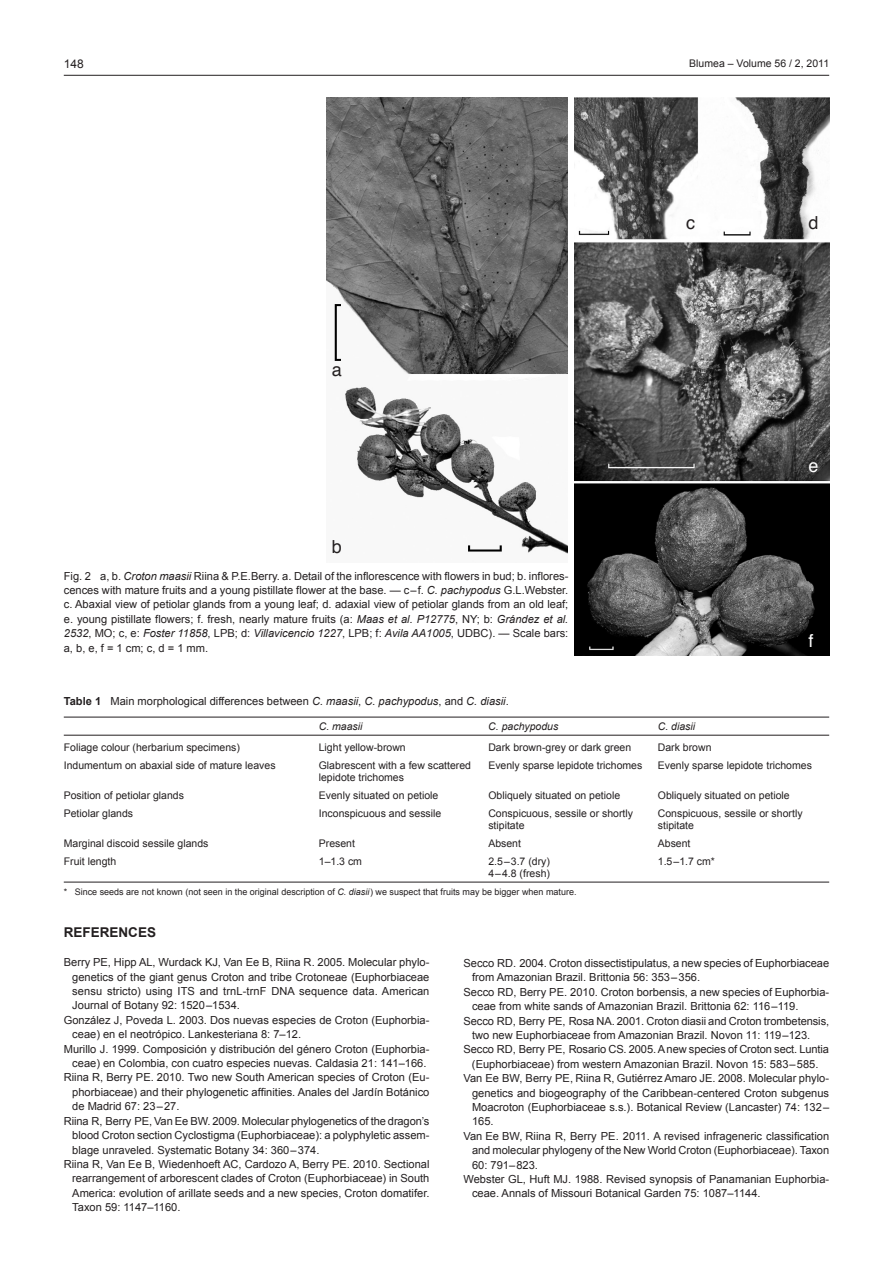
<style>
.page{position:relative;width:893px;height:1263px;background:#fff}
.page>*{position:absolute;margin:0;border:0;box-sizing:border-box;transform-origin:0 0}
.t1{font:18px "Helvetica";color:#231f20}
.t2{font:18px "Helvetica";color:#fff}
.t3{font:700 13.5px "Arial";color:#231f20}
.t4{font:12px "Arial";color:#231f20}
.t5{font:11.1px/14.4px "Arial";color:#231f20;text-align:justify}
.t6{font:10.5px "Arial";color:#231f20}
.t7{font:italic 10.5px "Arial";color:#231f20}
.t8{font:9px "Arial";color:#231f20}
.s1{font-style:italic}
.s2{font-weight:700}
</style>
<div class="page">
<hr style="left:64px;top:75px;width:765px;height:1px;background:#231f20">
<hr style="left:64px;top:735px;width:765px;height:1px;background:#231f20">
<hr style="left:64px;top:717px;width:765px;height:1px;background:#231f20">
<hr style="left:64px;top:882px;width:765px;height:1px;background:#231f20">
<img style="left:327px;top:98px;width:240px;height:456px">
<img style="left:574px;top:98px;width:255px;height:557px">
<p class="t4" style="left:64px;top:57px;width:22px">148</p>
<p class="t6" style="left:689px;top:57px;width:141px">Blumea – Volume 56 / 2, 2011</p>
<h1 class="t1" style="left:332px;top:354px;width:12px">a</h1>
<h1 class="t1" style="left:332px;top:531px;width:12px">b</h1>
<p class="t5" style="left:64px;top:568px;width:506px">Fig. 2 a, b. <span class="s1">Croton maasii</span> Riina &amp; P.E.Berry. a. Detail of the inflorescence with flowers in bud; b. inflores&shy;cences with mature fruits and a young pistillate flower at the base. — c–f. <span class="s1">C. pachypodus</span> G.L.Webster. c. Abaxial view of petiolar glands from a young leaf; d. adaxial view of petiolar glands from an old leaf; e. young pistillate flowers; f. fresh, nearly mature fruits (a: <span class="s1">Maas et al. P12775</span>, NY; b: <span class="s1">Grández et al.<br>2532</span>, MO; c, e: <span class="s1">Foster 11858</span>, LPB; d: <span class="s1">Villavicencio 1227</span>, LPB; f: <span class="s1">Avila AA1005</span>, UDBC). — Scale bars: a,b,e,f=1cm;c,d=1mm.</p>
<h1 class="t1" style="left:686px;top:207px;width:10px">c</h1>
<h1 class="t1" style="left:809px;top:207px;width:12px">d</h1>
<h1 class="t2" style="left:809px;top:450px;width:12px">e</h1>
<h1 class="t2" style="left:809px;top:625px;width:7px">f</h1>
<p class="t5" style="left:64px;top:694px;width:447px"><span class="s2">TABLE 1</span> Main morphological differences between <span class="s1">C. maasii</span>, <span class="s1">C. pachypodus</span>, and <span class="s1">C. diasii</span>.</p>
<p class="t7" style="left:319px;top:721px;width:45px">C. maasii</p>
<p class="t7" style="left:488px;top:721px;width:72px">C. pachypodus</p>
<p class="t7" style="left:658px;top:721px;width:39px">C. diasii</p>
<p class="t6" style="left:64px;top:742px;width:178px">Foliage colour (herbarium specimens)</p>
<p class="t6" style="left:319px;top:742px;width:88px">Light yellow-brown</p>
<p class="t6" style="left:488px;top:742px;width:144px">Dark brown-grey or dark green</p>
<p class="t6" style="left:658px;top:742px;width:55px">Dark brown</p>
<p class="t6" style="left:64px;top:759px;width:213px">Indumentum on abaxial side of mature leaves</p>
<p class="t6" style="left:319px;top:759px;width:154px">Glabrescent with a few scattered</p>
<p class="t6" style="left:488px;top:759px;width:156px">Evenly sparse lepidote trichomes</p>
<p class="t6" style="left:658px;top:759px;width:156px">Evenly sparse lepidote trichomes</p>
<p class="t6" style="left:319px;top:771px;width:87px">lepidote trichomes</p>
<p class="t6" style="left:64px;top:789px;width:122px">Position of petiolar glands</p>
<p class="t6" style="left:319px;top:789px;width:121px">Evenly situated on petiole</p>
<p class="t6" style="left:488px;top:789px;width:133px">Obliquely situated on petiole</p>
<p class="t6" style="left:658px;top:789px;width:133px">Obliquely situated on petiole</p>
<p class="t6" style="left:64px;top:807px;width:71px">Petiolar glands</p>
<p class="t6" style="left:319px;top:807px;width:124px">Inconspicuous and sessile</p>
<p class="t6" style="left:488px;top:807px;width:146px">Conspicuous, sessile or shortly</p>
<p class="t6" style="left:658px;top:807px;width:146px">Conspicuous, sessile or shortly</p>
<p class="t6" style="left:488px;top:819px;width:38px">stipitate</p>
<p class="t6" style="left:658px;top:819px;width:38px">stipitate</p>
<p class="t6" style="left:64px;top:837px;width:146px">Marginal discoid sessile glands</p>
<p class="t6" style="left:319px;top:837px;width:38px">Present</p>
<p class="t6" style="left:488px;top:837px;width:34px">Absent</p>
<p class="t6" style="left:658px;top:837px;width:34px">Absent</p>
<p class="t6" style="left:64px;top:855px;width:54px">Fruit length</p>
<p class="t6" style="left:319px;top:855px;width:45px">1–1.3 cm</p>
<p class="t6" style="left:488px;top:855px;width:63px">2.5–3.7 (dry)</p>
<p class="t6" style="left:658px;top:855px;width:59px">1.5–1.7 cm*</p>
<p class="t6" style="left:488px;top:867px;width:63px">4–4.8 (fresh)</p>
<p class="t8" style="left:64px;top:887px;width:514px">* Since seeds are not known (not seen in the original description of <span class="s1">C. diasii</span>) we suspect that fruits may be bigger when mature.</p>
<p class="t3" style="left:64px;top:924px;width:38px">REFERENCES</p>
<p class="t5" style="left:64px;top:955px;width:367px">Berry PE, Hipp AL, Wurdack KJ, Van Ee B, Riina R. 2005. Molecular phylo-</p>
<p class="t5" style="left:72px;top:969px;width:359px">genetics of the giant genus Croton and tribe Crotoneae (Euphorbiaceae</p>
<p class="t5" style="left:72px;top:984px;width:359px">sensu stricto) using ITS and trnL-trnF DNA sequence data. American</p>
<p class="t5" style="left:72px;top:998px;width:169px">Journal of Botany 92: 1520–1534.</p>
<p class="t5" style="left:64px;top:1013px;width:367px">González J, Poveda L. 2003. Dos nuevas especies de Croton (Euphorbia-</p>
<p class="t5" style="left:72px;top:1027px;width:230px">ceae) en el neotrópico. Lankesteriana 8: 7–12.</p>
<p class="t5" style="left:64px;top:1041px;width:367px">Murillo J. 1999. Composición y distribución del género Croton (Euphorbia-</p>
<p class="t5" style="left:72px;top:1056px;width:356px">ceae) en Colombia, con cuatro especies nuevas. Caldasia 21: 141–166.</p>
<p class="t5" style="left:64px;top:1070px;width:367px">Riina R, Berry PE. 2010. Two new South American species of Croton (Eu-</p>
<p class="t5" style="left:72px;top:1085px;width:359px">phorbiaceae) and their phylogenetic affinities. Anales del Jardín Botánico</p>
<p class="t5" style="left:72px;top:1099px;width:109px">de Madrid 67: 23–27.</p>
<p class="t5" style="left:64px;top:1113px;width:367px">Riina R, Berry PE, Van Ee BW. 2009. Molecular phylogenetics of the dragon’s</p>
<p class="t5" style="left:72px;top:1128px;width:359px">blood Croton section Cyclostigma (Euphorbiaceae): a polyphyletic assem-</p>
<p class="t5" style="left:72px;top:1142px;width:249px">blage unraveled. Systematic Botany 34: 360–374.</p>
<p class="t5" style="left:64px;top:1157px;width:367px">Riina R, Van Ee B, Wiedenhoeft AC, Cardozo A, Berry PE. 2010. Sectional</p>
<p class="t5" style="left:72px;top:1171px;width:359px">rearrangement of arborescent clades of Croton (Euphorbiaceae) in South</p>
<p class="t5" style="left:72px;top:1185px;width:359px">America: evolution of arillate seeds and a new species, Croton domatifer.</p>
<p class="t5" style="left:72px;top:1200px;width:110px">Taxon 59: 1147–1160.</p>
<p class="t5" style="left:463px;top:956px;width:367px">Secco RD. 2004. Croton dissectistipulatus, a new species of Euphorbiaceae</p>
<p class="t5" style="left:472px;top:970px;width:230px">from Amazonian Brazil. Brittonia 56: 353–356.</p>
<p class="t5" style="left:464px;top:985px;width:367px">Secco RD, Berry PE. 2010. Croton borbensis, a new species of Euphorbia-</p>
<p class="t5" style="left:472px;top:999px;width:328px">ceae from white sands of Amazonian Brazil. Brittonia 62: 116–119.</p>
<p class="t5" style="left:463px;top:1013px;width:367px">Secco RD, Berry PE, Rosa NA. 2001. Croton diasii and Croton trombetensis,</p>
<p class="t5" style="left:472px;top:1028px;width:340px">two new Euphorbiaceae from Amazonian Brazil. Novon 11: 119–123.</p>
<p class="t5" style="left:463px;top:1042px;width:367px">Secco RD, Berry PE, Rosario CS. 2005.Anew species of Croton sect. Luntia</p>
<p class="t5" style="left:472px;top:1057px;width:348px">(Euphorbiaceae) from western Amazonian Brazil. Novon 15: 583–585.</p>
<p class="t5" style="left:463px;top:1071px;width:367px">Van Ee BW, Berry PE, Riina R, Gutiérrez Amaro JE. 2008. Molecular phylo-</p>
<p class="t5" style="left:472px;top:1085px;width:359px">genetics and biogeography of the Caribbean-centered Croton subgenus</p>
<p class="t5" style="left:472px;top:1100px;width:359px">Moacroton (Euphorbiaceae s.s.). Botanical Review (Lancaster) 74: 132–</p>
<p class="t5" style="left:472px;top:1114px;width:23px">165.</p>
<p class="t5" style="left:463px;top:1129px;width:367px">Van Ee BW, Riina R, Berry PE. 2011. A revised infrageneric classification</p>
<p class="t5" style="left:472px;top:1143px;width:359px">and molecular phylogeny of the New World Croton (Euphorbiaceae). Taxon</p>
<p class="t5" style="left:472px;top:1157px;width:67px">60: 791–823.</p>
<p class="t5" style="left:463px;top:1172px;width:367px">Webster GL, Huft MJ. 1988. Revised synopsis of Panamanian Euphorbia-</p>
<p class="t5" style="left:472px;top:1186px;width:290px">ceae. Annals of Missouri Botanical Garden 75: 1087–1144.</p>
</div>
